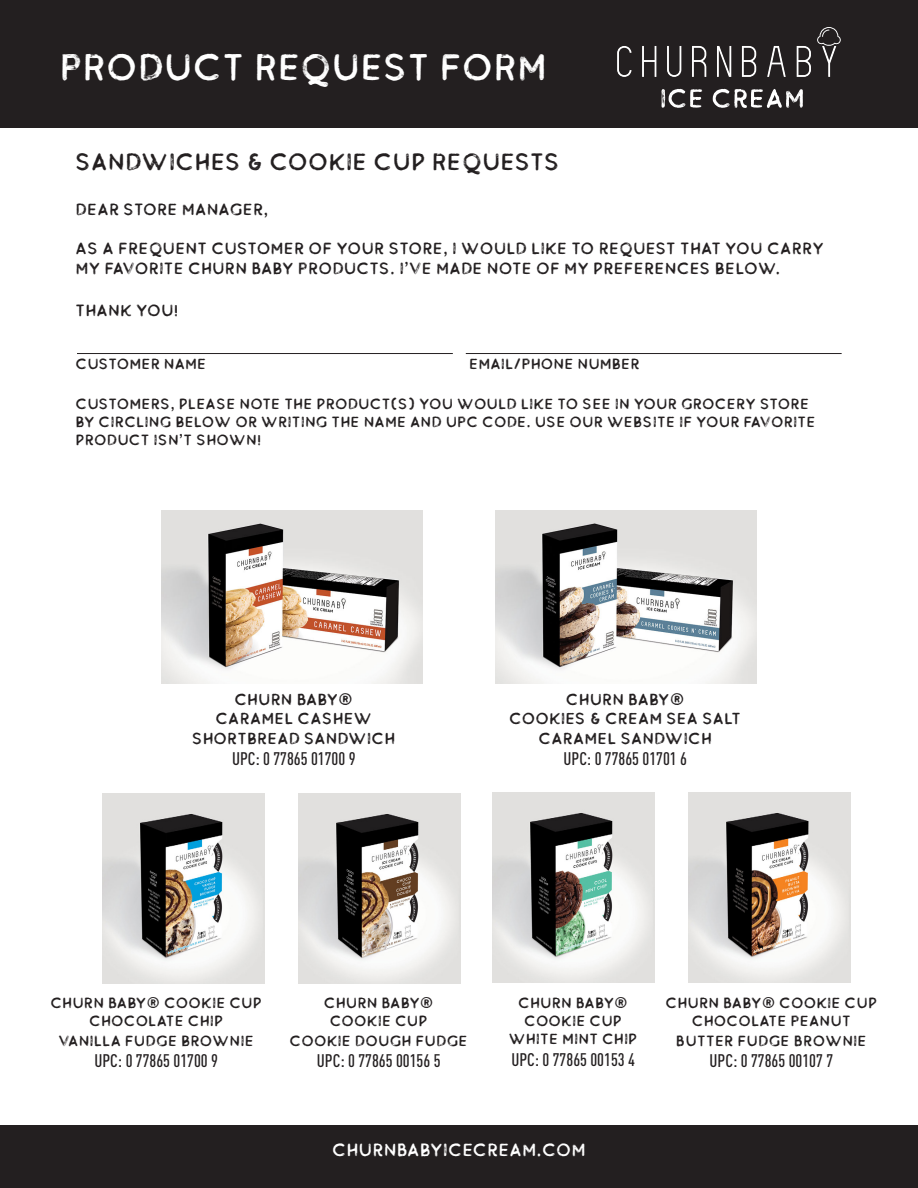
<style>
.page{position:relative;width:918px;height:1188px;background:#fff}
.page>*{position:absolute;margin:0;border:0;box-sizing:border-box;transform-origin:0 0}
.t1{font:37.5px "Buckwheat TC Sans Painted";color:#fff}
.t2{font:24px "Buckwheat TC Sans Painted";color:#231f20}
.t3{font:500 condensed 18px "DINOT";color:#231f20}
.t4{font:18px "Buckwheat TC Sans Painted";color:#fff}
.t5{font:16.5px/19.8px "Buckwheat TC Sans Painted";color:#231f20}
.t6{font:16.2px/19.5px "Buckwheat TC Sans Painted";color:#231f20;text-align:center}
.t7{font:15px/18px "Buckwheat TC Sans Painted";color:#231f20;text-align:center}
</style>
<div class="page">
<img style="left:162px;top:510px;width:260px;height:174px">
<img style="left:496px;top:510px;width:260px;height:174px">
<div style="left:0;top:0;width:918px;height:127px;background:#231f20"></div>
<div style="left:0;top:1125px;width:918px;height:63px;background:#231f20"></div>
<hr style="left:77px;top:353px;width:376px;height:1px;background:#231f20">
<hr style="left:466px;top:353px;width:376px;height:1px;background:#231f20">
<img style="left:689px;top:793px;width:161px;height:190px">
<img style="left:492px;top:793px;width:162px;height:190px">
<img style="left:299px;top:793px;width:161px;height:191px">
<img style="left:102px;top:793px;width:162px;height:191px">
<svg style="left:617px;top:46px;width:15px;height:31px"></svg>
<svg style="left:642px;top:46px;width:14px;height:31px"></svg>
<svg style="left:667px;top:46px;width:14px;height:31px"></svg>
<svg style="left:692px;top:46px;width:14px;height:31px"></svg>
<svg style="left:717px;top:46px;width:14px;height:31px"></svg>
<svg style="left:742px;top:46px;width:14px;height:31px"></svg>
<svg style="left:767px;top:46px;width:19px;height:31px"></svg>
<svg style="left:797px;top:46px;width:14px;height:31px"></svg>
<svg style="left:817px;top:27px;width:24px;height:50px"></svg>
<svg style="left:662px;top:89px;width:40px;height:19px"></svg>
<svg style="left:713px;top:89px;width:90px;height:19px"></svg>
<p class="t1" style="left:59px;top:44px;width:489px">PRODUCT REQUEST FORM</p>
<p class="t2" style="left:76px;top:147px;width:486px">SANDWICHES &amp; COOKIE CUP REQUESTS</p>
<p class="t5" style="left:76px;top:199px;width:194px">DEAR STORE MANAGER,</p>
<p class="t5" style="left:76px;top:239px;width:750px">AS A FREQUENT CUSTOMER OF YOUR STORE, I WOULD LIKE TO REQUEST THAT YOU CARRY<br>MY FAVORITE CHURN BABY PRODUCTS. I’VE MADE NOTE OF MY PREFERENCES BELOW.</p>
<p class="t5" style="left:76px;top:300px;width:104px">THANK YOU!</p>
<p class="t7" style="left:76px;top:355px;width:132px">CUSTOMER NAME</p>
<p class="t7" style="left:469px;top:355px;width:172px">EMAIL/PHONE NUMBER</p>
<p class="t7" style="left:76px;top:395px;width:742px;text-align:left">CUSTOMERS, PLEASE NOTE THE PRODUCT(S) YOU WOULD LIKE TO SEE IN YOUR GROCERY STORE<br>BY CIRCLING BELOW OR WRITING THE NAME AND UPC CODE. USE OUR WEBSITE IF YOUR FAVORITE<br>PRODUCT ISN’T SHOWN!</p>
<p class="t6" style="left:192px;top:689px;width:205px">CHURN BABY®<br>CARAMEL CASHEW<br>SHORTBREAD SANDWICH</p>
<p class="t3" style="left:232px;top:748px;width:125px">UPC: 0 77865 01700 9</p>
<p class="t6" style="left:509px;top:689px;width:233px">CHURN BABY®<br>COOKIES &amp; CREAM SEA SALT<br>CARAMEL SANDWICH</p>
<p class="t3" style="left:563px;top:748px;width:125px">UPC: 0 77865 01701 6</p>
<p class="t7" style="left:50px;top:994px;width:213px">CHURN BABY® COOKIE CUP<br>CHOCOLATE CHIP</p>
<p class="t7" style="left:59px;top:1031px;width:197px">VANILLA FUDGE BROWNIE</p>
<p class="t3" style="left:94px;top:1050px;width:125px">UPC: 0 77865 01700 9</p>
<p class="t7" style="left:324px;top:994px;width:111px">CHURN BABY®<br>COOKIE CUP</p>
<p class="t7" style="left:290px;top:1031px;width:180px">COOKIE DOUGH FUDGE</p>
<p class="t3" style="left:317px;top:1050px;width:125px">UPC: 0 77865 00156 5</p>
<p class="t7" style="left:509px;top:994px;width:130px">CHURN BABY®<br>COOKIE CUP<br>WHITE MINT CHIP</p>
<p class="t3" style="left:511px;top:1049px;width:125px">UPC: 0 77865 00153 4</p>
<p class="t7" style="left:666px;top:994px;width:213px">CHURN BABY® COOKIE CUP<br>CHOCOLATE PEANUT</p>
<p class="t7" style="left:676px;top:1031px;width:192px">BUTTER FUDGE BROWNIE</p>
<p class="t3" style="left:710px;top:1050px;width:125px">UPC: 0 77865 00107 7</p>
<p class="t4" style="left:332px;top:1138px;width:255px">CHURNBABYICECREAM.COM</p>
</div>
